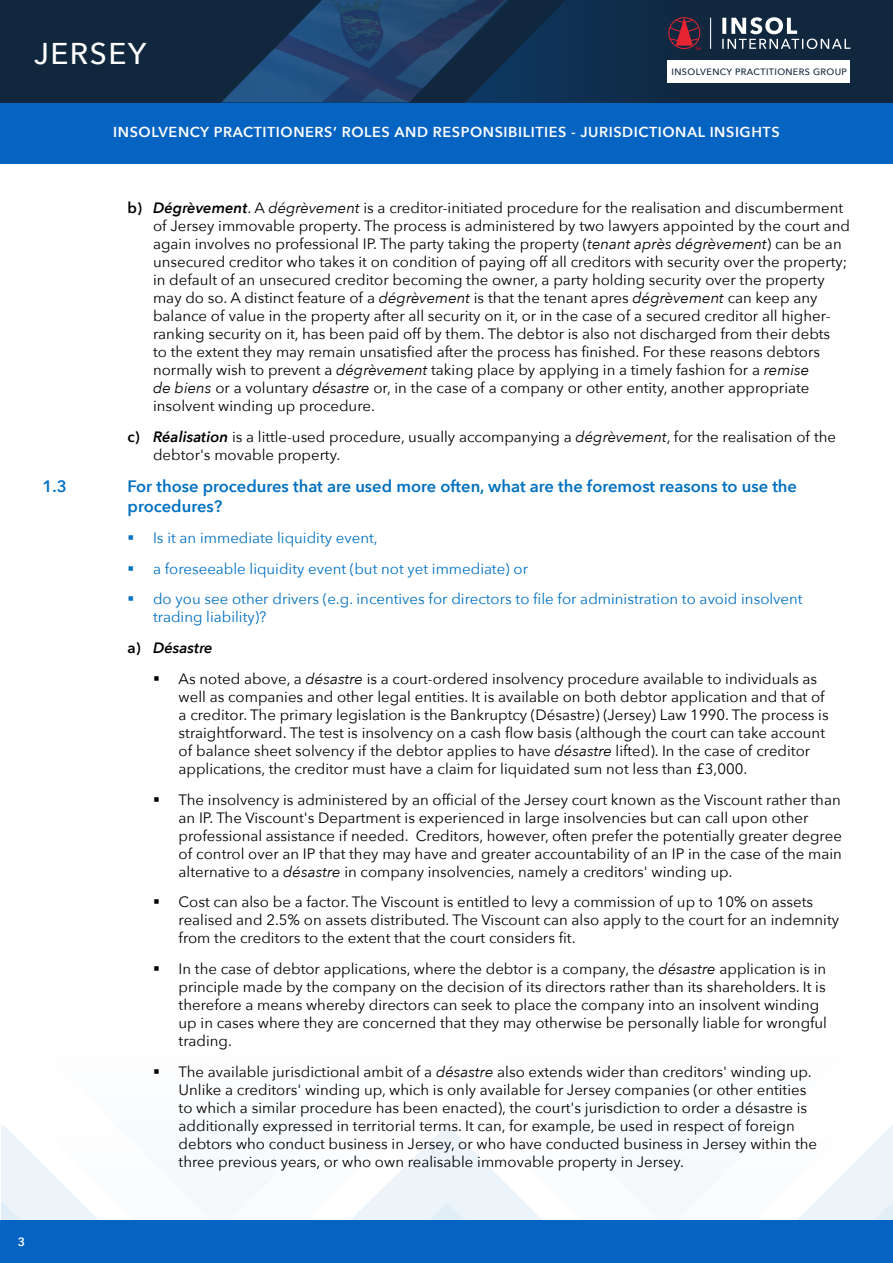
<style>
.page{position:relative;width:893px;height:1263px;background:#fff}
.page>*{position:absolute;margin:0;border:0;box-sizing:border-box;transform-origin:0 0}
.t1{font:500 30px "Avenir Next";letter-spacing:.05em;color:#fff}
.t2{font:600 16.5px/19.8px "Avenir Next";color:#0070c0}
.t3{font:15px/18px "Avenir Next";color:#000}
.t4{font:15px/18px "Avenir Next";color:#0070c0}
.t5{font:italic 600 15px "Avenir Next";color:#000}
.t6{font:600 14.4px "Avenir Next";letter-spacing:.04em;color:#fff}
.t7{font:600 12px "Avenir Next";color:#fff}
.t8{font:500 9.15px "Avenir Next";letter-spacing:.04em;color:#11273d}
.t9{font:600 3.6px "Avenir Next";color:#e30520}
.s1{font-weight:600}
.s2{font-weight:600;font-style:italic}
.s3{font-style:italic}
.s4{font-style:normal}
</style>
<div class="page">
<svg style="left:1px;top:1125px;width:892px;height:95px"></svg>
<div style="left:0;top:61px;width:893px;height:102px;background:#0563c1"></div>
<div style="left:0;top:0;width:893px;height:102px;background:#11273d"></div>
<div style="left:0;top:1220px;width:893px;height:43px;background:#0563c1"></div>
<hr style="left:710px;top:18px;width:1px;height:31px;background:#fff">
<svg style="left:722px;top:17px;width:128px;height:32px"></svg>
<div style="left:668px;top:17px;width:32px;height:32px;border:1px solid #e62432;border-radius:50%"></div>
<svg style="left:512px;top:0;width:187px;height:102px"></svg>
<div style="left:668px;top:60px;width:182px;height:23px;background:#fff"></div>
<img style="left:223px;top:0;width:289px;height:102px">
<h1 class="t1" style="left:34px;top:28px;width:114px">JERSEY</h1>
<p class="t9" style="left:695px;top:46px;width:7px">TM</p>
<p class="t8" style="left:672px;top:64px;width:177px">INSOLVENCY PRACTITIONERS GROUP</p>
<p class="t6" style="left:113px;top:119px;width:668px">INSOLVENCY PRACTITIONERS’ ROLES AND RESPONSIBILITIES - JURISDICTIONAL INSIGHTS</p>
<p class="t3" style="left:153px;top:198px;width:698px;text-indent:-26px"><span class="s1">b)</span> <span class="s2">Dégrèvement</span>. A <span class="s3">dégrèvement</span> is a creditor-initiated procedure for the realisation and discumberment of Jersey immovable property. The process is administered by two lawyers appointed by the court and again involves no professional IP. The party taking the property (<span class="s3">tenant après dégrèvement</span>) can be an unsecured creditor who takes it on condition of paying off all creditors with security over the property; in default of an unsecured creditor becoming the owner, a party holding security over the property may do so. A distinct feature of a <span class="s3">dégrèvement</span> is that the tenant apres <span class="s3">dégrèvement</span> can keep any balance of value in the property after all security on it, or in the case of a secured creditor all higher&shy;ranking security on it, has been paid off by them. The debtor is also not discharged from their debts<br>to the extent they may remain unsatisfied after the process has finished. For these reasons debtors normally wish to prevent a <span class="s3">dégrèvement</span> taking place by applying in a timely fashion for a <span class="s3">remise<br>de biens</span> or a voluntary <span class="s3">désastre</span> or, in the case of a company or other entity, another appropriate insolvent winding up procedure.</p>
<p class="t3" style="left:153px;top:427px;width:685px;text-indent:-26px"><span class="s1">c)</span> <span class="s2">Réalisation</span> is a little-used procedure, usually accompanying a <span class="s3">dégrèvement</span>, for the realisation of the debtor's movable property.</p>
<p class="t2" style="left:43px;top:476px;width:26px">1.3</p>
<p class="t2" style="left:128px;top:476px;width:671px">For those procedures that are used more often, what are the foremost reasons to use the procedures?</p>
<p class="t4" style="left:128px;top:528px;width:252px">▪ Is it an immediate liquidity event,</p>
<p class="t4" style="left:128px;top:559px;width:402px">▪ a foreseeable liquidity event (but not yet immediate) or</p>
<p class="t4" style="left:153px;top:589px;width:651px;text-indent:-26px">▪ do you see other drivers (e.g. incentives for directors to file for administration to avoid insolvent trading liability)?</p>
<p class="t5" style="left:128px;top:635px;width:87px"><span class="s4">a)</span> Désastre</p>
<p class="t3" style="left:179px;top:669px;width:652px;text-indent:-26px">▪ As noted above, a <span class="s3">désastre</span> is a court-ordered insolvency procedure available to individuals as well as companies and other legal entities. It is available on both debtor application and that of a creditor. The primary legislation is the Bankruptcy (Désastre) (Jersey) Law 1990. The process is straightforward. The test is insolvency on a cash flow basis (although the court can take account of balance sheet solvency if the debtor applies to have <span class="s3">désastre</span> lifted). In the case of creditor applications, the creditor must have a claim for liquidated sum not less than £3,000.</p>
<p class="t3" style="left:179px;top:790px;width:665px;text-indent:-26px">▪ The insolvency is administered by an official of the Jersey court known as the Viscount rather than an IP. The Viscount's Department is experienced in large insolvencies but can call upon other professional assistance if needed. Creditors, however, often prefer the potentially greater degree of control over an IP that they may have and greater accountability of an IP in the case of the main alternative to a <span class="s3">désastre</span> in company insolvencies, namely a creditors' winding up.</p>
<p class="t3" style="left:179px;top:892px;width:662px;text-indent:-26px">▪ Cost can also be a factor. The Viscount is entitled to levy a commission of up to 10% on assets realised and 2.5% on assets distributed. The Viscount can also apply to the court for an indemnity from the creditors to the extent that the court considers fit.</p>
<p class="t3" style="left:179px;top:959px;width:650px;text-indent:-26px">▪ In the case of debtor applications, where the debtor is a company, the <span class="s3">désastre</span> application is in principle made by the company on the decision of its directors rather than its shareholders. It is therefore a means whereby directors can seek to place the company into an insolvent winding up in cases where they are concerned that they may otherwise be personally liable for wrongful trading.</p>
<p class="t3" style="left:179px;top:1062px;width:640px;text-indent:-26px">▪ The available jurisdictional ambit of a <span class="s3">désastre</span> also extends wider than creditors' winding up.<br>Unlike a creditors' winding up, which is only available for Jersey companies (or other entities to which a similar procedure has been enacted), the court's jurisdiction to order a désastre is additionally expressed in territorial terms. It can, for example, be used in respect of foreign debtors who conduct business in Jersey, or who have conducted business in Jersey within the three previous years, or who own realisable immovable property in Jersey.</p>
<p class="t7" style="left:18px;top:1232px;width:9px">3</p>
</div>
